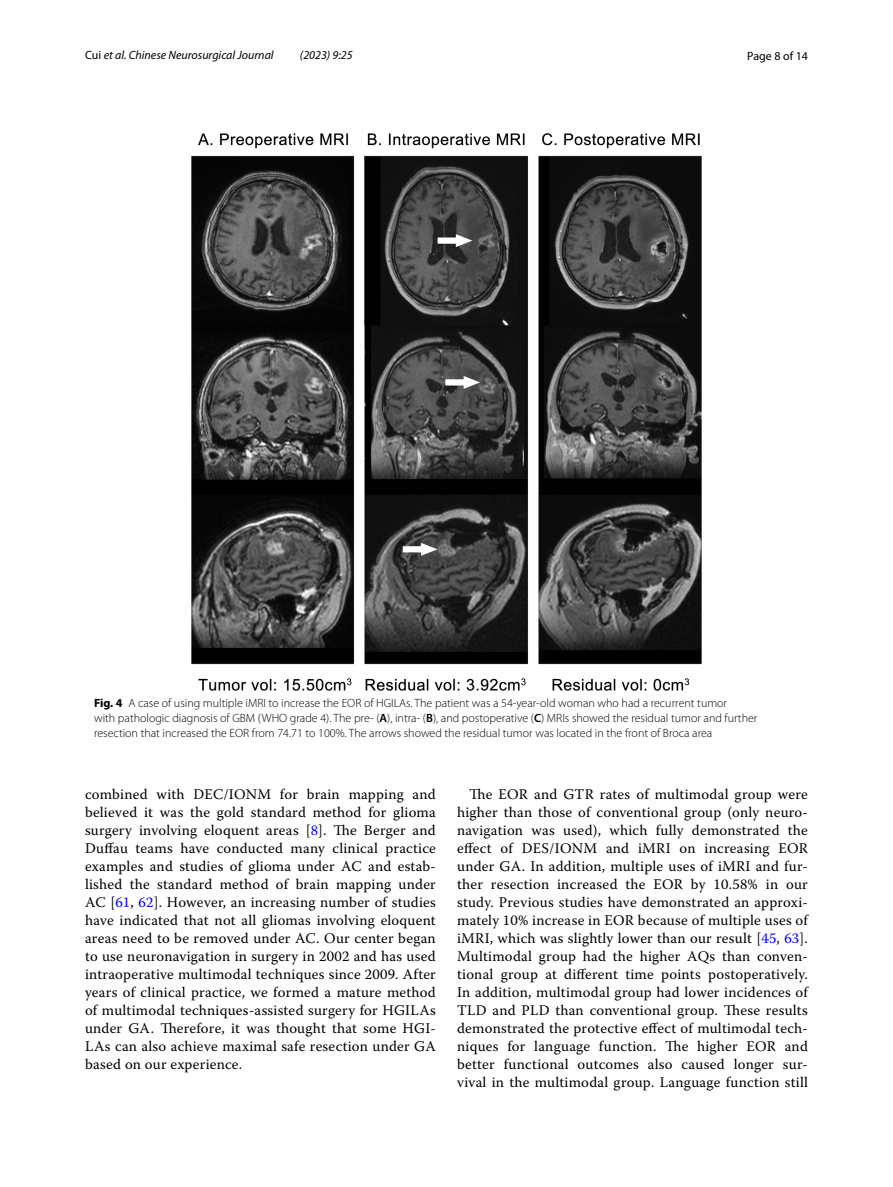
<style>
.page{position:relative;width:893px;height:1187px;background:#fff}
.page>*{position:absolute;margin:0;border:0;box-sizing:border-box;transform-origin:0 0}
.t1{font:14.7px/18px "Warnock Pro";letter-spacing:.015em;color:#000;text-align:justify}
.t2{font:300 12px/15px "Myriad Pro";color:#000}
.t3{font:italic 12px "Myriad Pro";color:#000}
.t4{font:12px "Myriad Pro";color:#000}
.s1{font-style:normal}
.s2{font-weight:700}
.s3{font-weight:600}
.s4{color:#00f}
</style>
<div class="page">
<img style="left:191px;top:133px;width:511px;height:558px">
<p class="t3" style="left:85px;top:48px;width:190px"><span class="s1">Cui</span> et al. Chinese Neurosurgical Journal</p>
<p class="t3" style="left:300px;top:48px;width:54px">(2023) 9:25</p>
<p class="t4" style="left:747px;top:48px;width:62px">Page 8 of 14</p>
<p class="t2" style="left:94px;top:695px;width:665px"><span class="s2">Fig. 4</span> A case of using multiple iMRI to increase the EOR of HGILAs. The patient was a 54-year-old woman who had a recurrent tumor<br>with pathologic diagnosis of GBM (WHO grade 4). The pre- (<span class="s3">A</span>), intra- (<span class="s3">B</span>), and postoperative (<span class="s3">C</span>) MRIs showed the residual tumor and further resection that increased the EOR from 74.71 to 100%. The arrows showed the residual tumor was located in the front of Broca area</p>
<p class="t1" style="left:85px;top:785px;width:352px">combined with DEC/IONM for brain mapping and believed it was the gold standard method for glioma surgery involving eloquent areas [<span class="s4">8</span>]. The Berger and Duffau teams have conducted many clinical practice examples and studies of glioma under AC and estab&shy;lished the standard method of brain mapping under AC [<span class="s4">61</span>, <span class="s4">62</span>]. However, an increasing number of studies have indicated that not all gliomas involving eloquent areas need to be removed under AC. Our center began to use neuronavigation in surgery in 2002 and has used intraoperative multimodal techniques since 2009. After years of clinical practice, we formed a mature method of multimodal techniques-assisted surgery for HGILAs under GA. Therefore, it was thought that some HGI-LAs can also achieve maximal safe resection under GA based on our experience.</p>
<p class="t1" style="left:457px;top:785px;width:352px;text-indent:12px">The EOR and GTR rates of multimodal group were higher than those of conventional group (only neuro&shy;navigation was used), which fully demonstrated the effect of DES/IONM and iMRI on increasing EOR under GA. In addition, multiple uses of iMRI and fur&shy;ther resection increased the EOR by 10.58% in our study. Previous studies have demonstrated an approxi&shy;mately 10% increase in EOR because of multiple uses of iMRI, which was slightly lower than our result [<span class="s4">45</span>, <span class="s4">63</span>].<br>Multimodal group had the higher AQs than conven&shy;tional group at different time points postoperatively.<br>In addition, multimodal group had lower incidences of TLD and PLD than conventional group. These results demonstrated the protective effect of multimodal tech&shy;niques for language function. The higher EOR and better functional outcomes also caused longer sur&shy;vival in the multimodal group. Language function still</p>
</div>
